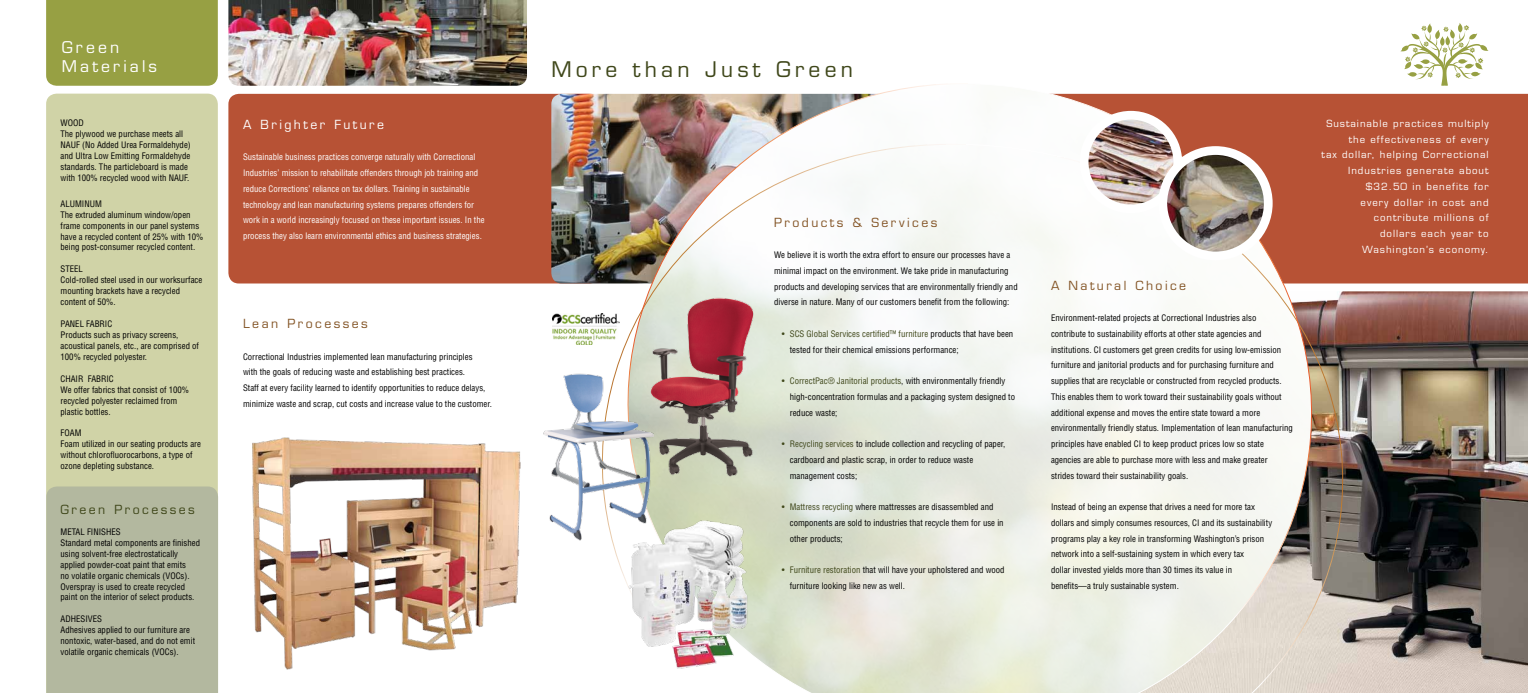
<style>
.page{position:relative;width:1528px;height:693px;background:#fff}
.page>*{position:absolute;margin:0;border:0;box-sizing:border-box;transform-origin:0 0}
.t1{font:21px "Eurostile";letter-spacing:.2em;color:#3f471a}
.t2{font:15.75px/18.9px "Eurostile";letter-spacing:.2em;color:#fff}
.t3{font:12.25px "Eurostile";letter-spacing:.2em;color:#835425}
.t4{font:12.25px "Eurostile";letter-spacing:.2em;color:#fff}
.t5{font:12.25px "Eurostile";letter-spacing:.2em;color:#3f471a}
.t6{font:9.62px/15.8px "Eurostile";letter-spacing:.1em;color:#fff;text-align:right}
.t7{font:condensed 8.75px/10.9px "Helvetica";color:#000}
.t8{font:condensed 8.75px/15.8px "Helvetica";color:#fff}
.s1{color:#3f471a}
</style>
<div class="page">
<div style="left:228px;top:94px;width:372px;height:190px;background:#b75235;border-radius:10px"></div>
<img style="left:551px;top:94px;width:56px;height:190px">
<div style="left:1333px;top:94px;width:195px;height:190px;background:#b75235"></div>
<img style="left:1349px;top:291px;width:179px;height:402px">
<div style="left:46px;top:0;width:172px;height:86px;background:#97a043"></div>
<div style="left:46px;top:94px;width:172px;height:392px;background:#d0d3a7"></div>
<div style="left:46px;top:486px;width:172px;height:207px;background:#b3b89f"></div>
<img style="left:228px;top:0;width:299px;height:86px">
<svg style="left:1400px;top:23px;width:88px;height:63px"></svg>
<img style="left:586px;top:119px;width:763px;height:574px">
<svg style="left:607px;top:84px;width:726px;height:609px"></svg>
<img style="left:1084px;top:115px;width:94px;height:94px;border-radius:47px">
<div style="left:1080px;top:111px;width:102px;height:102px;border:9px solid #fff;border-radius:50%"></div>
<img style="left:1163px;top:151px;width:105px;height:105px;border-radius:53px">
<div style="left:1158px;top:146px;width:114px;height:114px;border:9px solid #fff;border-radius:50%"></div>
<img style="left:252px;top:437px;width:269px;height:233px">
<img style="left:615px;top:516px;width:145px;height:162px">
<img style="left:543px;top:369px;width:122px;height:176px">
<img style="left:646px;top:293px;width:114px;height:187px">
<img style="left:552px;top:313px;width:67px;height:32px">
<h2 class="t2" style="left:62px;top:38px;width:97px">Green<br>Materials</h2>
<p class="t7" style="left:61px;top:118px;width:132px">WOOD<br>The plywood we purchase meets all<br>NAUF (No Added Urea Formaldehyde) and Ultra Low Emitting Formaldehyde standards. The particleboard is made with 100% recycled wood with NAUF.</p>
<p class="t7" style="left:61px;top:198px;width:144px">ALUMINUM<br>The extruded aluminum window/open frame components in our panel systems have a recycled content of 25% with 10% being post-consumer recycled content.</p>
<p class="t7" style="left:61px;top:264px;width:143px">STEEL<br>Cold-rolled steel used in our worksurface mounting brackets have a recycled content of 50%.</p>
<p class="t7" style="left:61px;top:318px;width:140px">PANEL FABRIC<br>Products such as privacy screens, acoustical panels, etc., are comprised of<br>100% recycled polyester.</p>
<p class="t7" style="left:61px;top:373px;width:130px">CHAIR FABRIC<br>We offer fabrics that consist of 100% recycled polyester reclaimed from plastic bottles.</p>
<p class="t7" style="left:61px;top:428px;width:142px">FOAM<br>Foam utilized in our seating products are without chlorofluorocarbons, a type of ozone depleting substance.</p>
<h3 class="t5" style="left:61px;top:502px;width:136px">Green Processes</h3>
<p class="t7" style="left:61px;top:526px;width:141px">METAL FINISHES<br>Standard metal components are finished using solvent-free electrostatically applied powder-coat paint that emits<br>no volatile organic chemicals (VOCs).<br>Overspray is used to create recycled paint on the interior of select products.</p>
<p class="t7" style="left:61px;top:614px;width:136px">ADHESIVES<br>Adhesives applied to our furniture are nontoxic, water-based, and do not emit volatile organic chemicals (VOCs).</p>
<h3 class="t4" style="left:243px;top:117px;width:143px">A Brighter Future</h3>
<p class="t8" style="left:243px;top:149px;width:243px">Sustainable business practices converge naturally with Correctional Industries’ mission to rehabilitate offenders through job training and reduce Corrections’ reliance on tax dollars. Training in sustainable technology and lean manufacturing systems prepares offenders for work in a world increasingly focused on these important issues. In the process they also learn environmental ethics and business strategies.</p>
<h3 class="t3" style="left:243px;top:316px;width:126px">Lean Processes</h3>
<p class="t7" style="left:243px;top:349px;width:250px;line-height:15.8px">Correctional Industries implemented lean manufacturing principles<br>with the goals of reducing waste and establishing best practices.<br>Staff at every facility learned to identify opportunities to reduce delays, minimize waste and scrap, cut costs and increase value to the customer.</p>
<h1 class="t1" style="left:551px;top:56px;width:303px">More than Just Green</h1>
<h3 class="t3" style="left:774px;top:215px;width:165px">Products &amp; Services</h3>
<p class="t7" style="left:774px;top:247px;width:245px;line-height:15.8px">We believe it is worth the extra effort to ensure our processes have a minimal impact on the environment. We take pride in manufacturing products and developing services that are environmentally friendly and diverse in nature. Many of our customers benefit from the following:</p>
<p class="t7" style="left:790px;top:326px;width:225px;line-height:15.8px;text-indent:-8px"><span class="s1">• SCS Global Services certified™ furniture</span> products that have been tested for their chemical emissions performance;</p>
<p class="t7" style="left:790px;top:373px;width:227px;line-height:15.8px;text-indent:-8px"><span class="s1">• CorrectPac® Janitorial products</span>, with environmentally friendly high-concentration formulas and a packaging system designed to reduce waste;</p>
<p class="t7" style="left:790px;top:436px;width:217px;line-height:15.8px;text-indent:-8px"><span class="s1">• Recycling services</span> to include collection and recycling of paper, cardboard and plastic scrap, in order to reduce waste management costs;</p>
<p class="t7" style="left:790px;top:499px;width:215px;line-height:15.8px;text-indent:-8px"><span class="s1">• Mattress recycling</span> where mattresses are disassembled and components are sold to industries that recycle them for use in other products;</p>
<p class="t7" style="left:790px;top:562px;width:216px;line-height:15.8px;text-indent:-8px"><span class="s1">• Furniture restoration</span> that will have your upholstered and wood furniture looking like new as well.</p>
<h3 class="t3" style="left:1051px;top:278px;width:137px">A Natural Choice</h3>
<p class="t7" style="left:1051px;top:310px;width:243px;line-height:15.8px">Environment-related projects at Correctional Industries also contribute to sustainability efforts at other state agencies and institutions. CI customers get green credits for using low-emission furniture and janitorial products and for purchasing furniture and supplies that are recyclable or constructed from recycled products.<br>This enables them to work toward their sustainability goals without additional expense and moves the entire state toward a more environmentally friendly status. Implementation of lean manufacturing principles have enabled CI to keep product prices low so state agencies are able to purchase more with less and make greater strides toward their sustainability goals.</p>
<p class="t7" style="left:1051px;top:499px;width:223px;line-height:15.8px">Instead of being an expense that drives a need for more tax dollars and simply consumes resources, CI and its sustainability programs play a key role in transforming Washington’s prison network into a self-sustaining system in which every tax<br>dollar invested yields more than 30 times its value in benefits—a truly sustainable system.</p>
<p class="t6" style="left:1321px;top:116px;width:168px">Sustainable practices multiply the effectiveness of every<br>tax dollar, helping Correctional<br>Industries generate about $32.50 in benefits for<br>every dollar in cost and contribute millions of<br>dollars each year to<br>Washington’s economy.</p>
</div>
